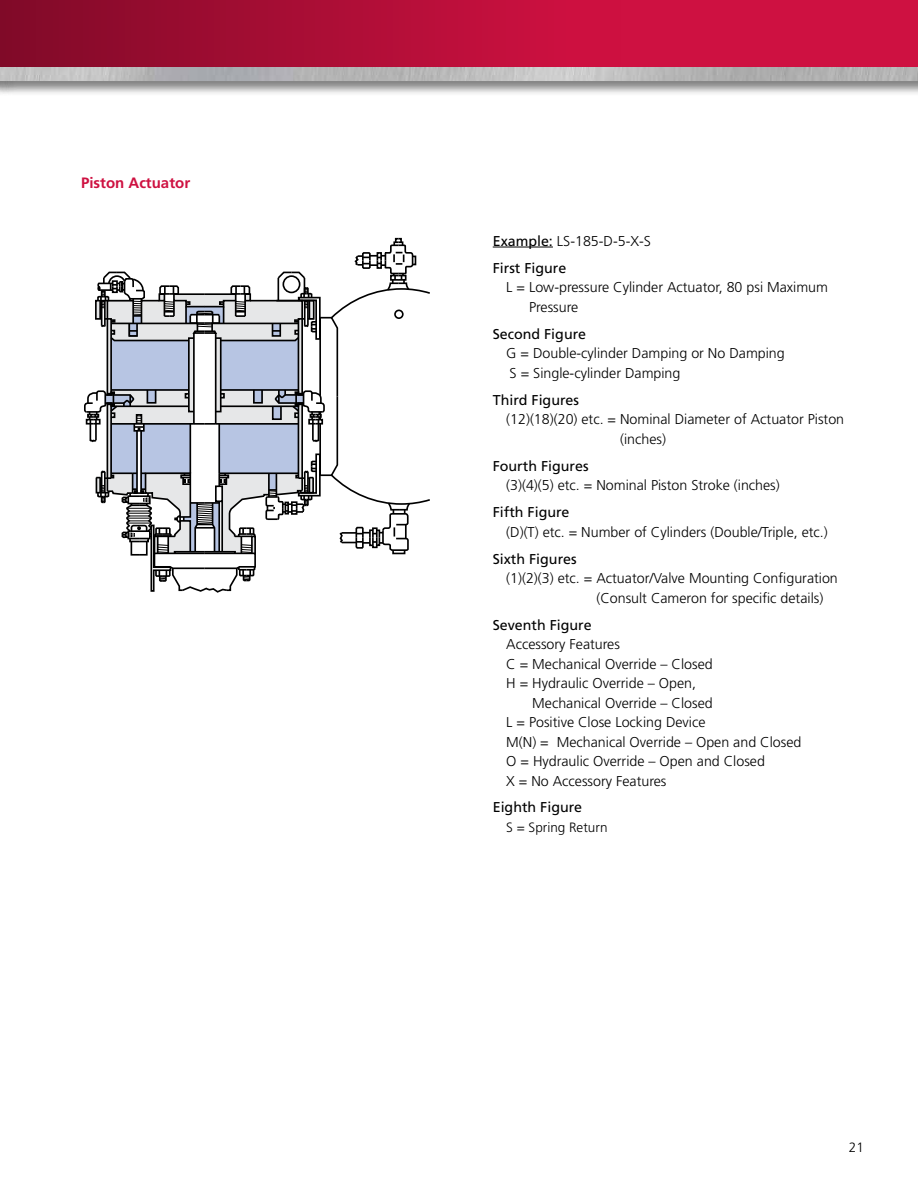
<style>
.page{position:relative;width:918px;height:1188px;background:#fff}
.page>*{position:absolute;margin:0;border:0;box-sizing:border-box;transform-origin:0 0}
.t1{font:700 15px "Frutiger LT Std";color:#ce1141}
.t2{font:300 14.25px/19.5px "Frutiger LT Std";color:#000}
.t3{font:14.25px/27px "Frutiger LT Std";color:#000}
.t4{font:300 13.5px "Frutiger LT Std";color:#000}
.s1{font-weight:300}
</style>
<div class="page">
<div style="left:0;top:0;width:918px;height:68px;background:#ce1141"></div>
<div style="left:0;top:0;width:621px;height:68px;background:linear-gradient(to right,#800a28,#d31142)"></div>
<div style="left:0;top:66px;width:918px;height:30px;background:#000;opacity:.5"></div>
<img style="left:0;top:68px;width:918px;height:13px">
<svg style="left:84px;top:237px;width:346px;height:356px"></svg>
<hr style="left:493px;top:247px;width:60px;height:1px;background:#000">
<p class="t1" style="left:81px;top:174px;width:111px">Piston Actuator</p>
<p class="t3" style="left:493px;top:227px;width:160px">Example: <span class="s1">LS-185-D-5-X-S<br></span>First Figure</p>
<p class="t2" style="left:529px;top:278px;width:301px;text-indent:-23px">L = Low-pressure Cylinder Actuator, 80 psi Maximum<br>Pressure</p>
<p class="t3" style="left:493px;top:320px;width:95px">Second Figure</p>
<p class="t2" style="left:506px;top:344px;width:280px">G = Double-cylinder Damping or No Damping<br>S = Single-cylinder Damping</p>
<p class="t3" style="left:493px;top:386px;width:88px">Third Figures</p>
<p class="t2" style="left:620px;top:410px;width:226px;text-indent:-114px">(12)(18)(20) etc. = Nominal Diameter of Actuator Piston (inches)</p>
<p class="t3" style="left:493px;top:452px;width:97px">Fourth Figures</p>
<p class="t2" style="left:506px;top:476px;width:275px">(3)(4)(5) etc. = Nominal Piston Stroke (inches)</p>
<p class="t3" style="left:493px;top:499px;width:78px">Fifth Figure</p>
<p class="t2" style="left:506px;top:522px;width:323px">(D)(T) etc. = Number of Cylinders (Double/Triple, etc.)</p>
<p class="t3" style="left:493px;top:545px;width:85px">Sixth Figures</p>
<p class="t2" style="left:596px;top:569px;width:243px;text-indent:-90px">(1)(2)(3) etc. = Actuator/Valve Mounting Configuration (Consult Cameron for specific details)</p>
<p class="t3" style="left:493px;top:611px;width:100px">Seventh Figure</p>
<p class="t2" style="left:506px;top:635px;width:208px">Accessory Features<br>C = Mechanical Override – Closed<br>H = Hydraulic Override – Open,</p>
<p class="t2" style="left:506px;top:693px;width:297px;text-indent:26px">Mechanical Override – Closed<br>L = Positive Close Locking Device<br>M(N) = Mechanical Override – Open and Closed O = Hydraulic Override – Open and Closed<br>X = No Accessory Features</p>
<p class="t3" style="left:493px;top:794px;width:91px">Eighth Figure</p>
<p class="t4" style="left:506px;top:820px;width:103px">S = Spring Return</p>
<p class="t4" style="left:849px;top:1140px;width:17px">21</p>
</div>
